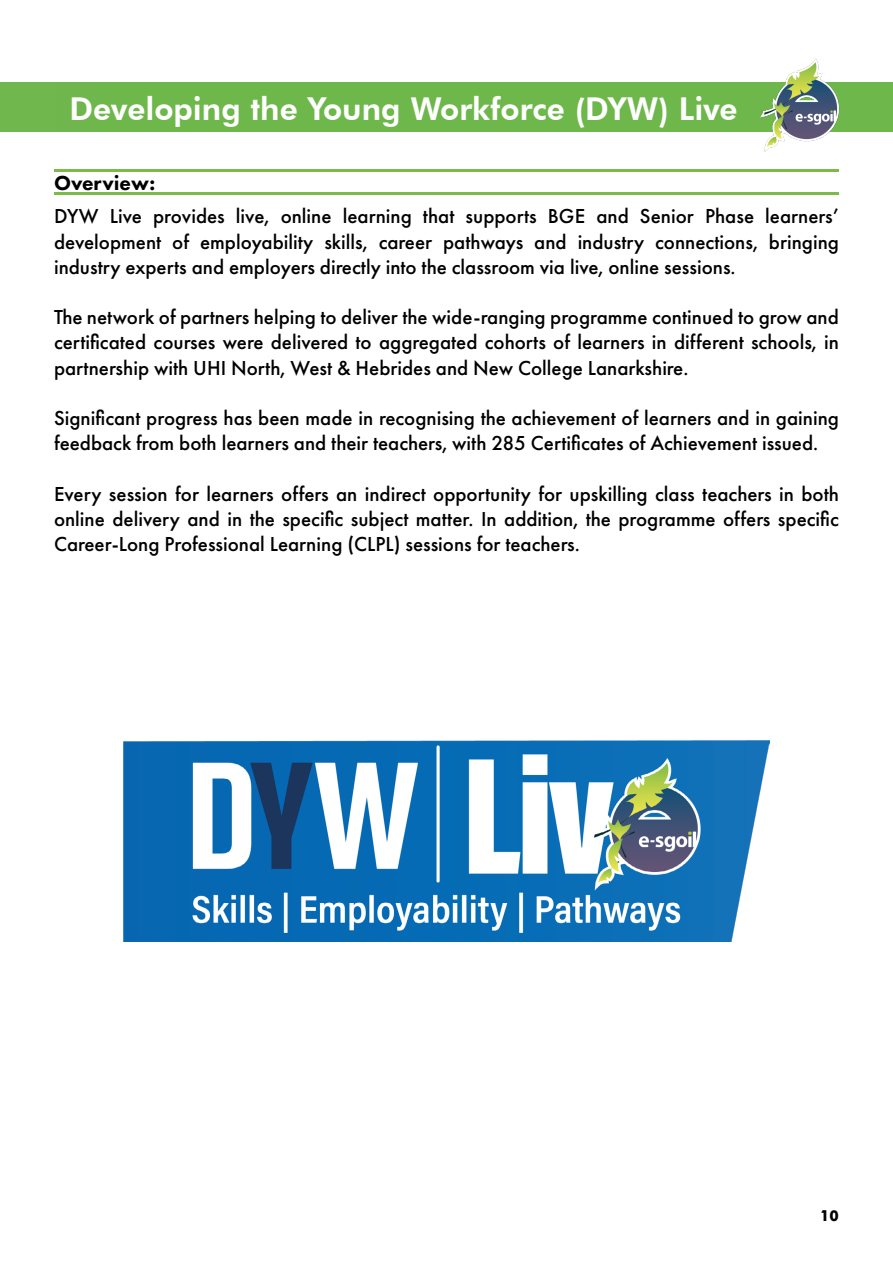
<style>
.page{position:relative;width:893px;height:1263px;background:#fff}
.page>*{position:absolute;margin:0;border:0;box-sizing:border-box;transform-origin:0 0}
.t1{font:800 31.5px "Futura BT";color:#fff}
.t2{font:500 21px/25.2px "Futura PT";color:#000;text-align:justify}
.t3{font:800 21px "Futura PT";color:#000}
.t4{font:700 15px "Futura";color:#000}
</style>
<div class="page">
<div style="left:0;top:82px;width:893px;height:50px;background:#6eb74b"></div>
<img style="left:760px;top:58px;width:80px;height:94px">
<hr style="left:54px;top:169px;width:785px;height:3px;background:#7cbb48">
<hr style="left:54px;top:192px;width:785px;height:3px;background:#7cbb48">
<img style="left:124px;top:740px;width:645px;height:202px">
<h1 class="t1" style="left:69px;top:90px;width:670px">Developing the Young Workforce (DYW) Live</h1>
<p class="t3" style="left:54px;top:170px;width:103px">Overview:</p>
<p class="t2" style="left:54px;top:204px;width:786px">DYW Live provides live, online learning that supports BGE and Senior Phase learners’ development of employability skills, career pathways and industry connections, bringing industry experts and employers directly into the classroom via live, online sessions.</p>
<p class="t2" style="left:54px;top:305px;width:786px">The network of partners helping to deliver the wide-ranging programme continued to grow and certificated courses were delivered to aggregated cohorts of learners in different schools, in partnership with UHI North, West &amp; Hebrides and New College Lanarkshire.</p>
<p class="t2" style="left:54px;top:405px;width:786px">Significant progress has been made in recognising the achievement of learners and in gaining feedback from both learners and their teachers, with 285 Certificates of Achievement issued.</p>
<p class="t2" style="left:54px;top:481px;width:786px">Every session for learners offers an indirect opportunity for upskilling class teachers in both online delivery and in the specific subject matter. In addition, the programme offers specific Career-Long Professional Learning (CLPL) sessions for teachers.</p>
<p class="t4" style="left:820px;top:1204px;width:20px">10</p>
</div>
